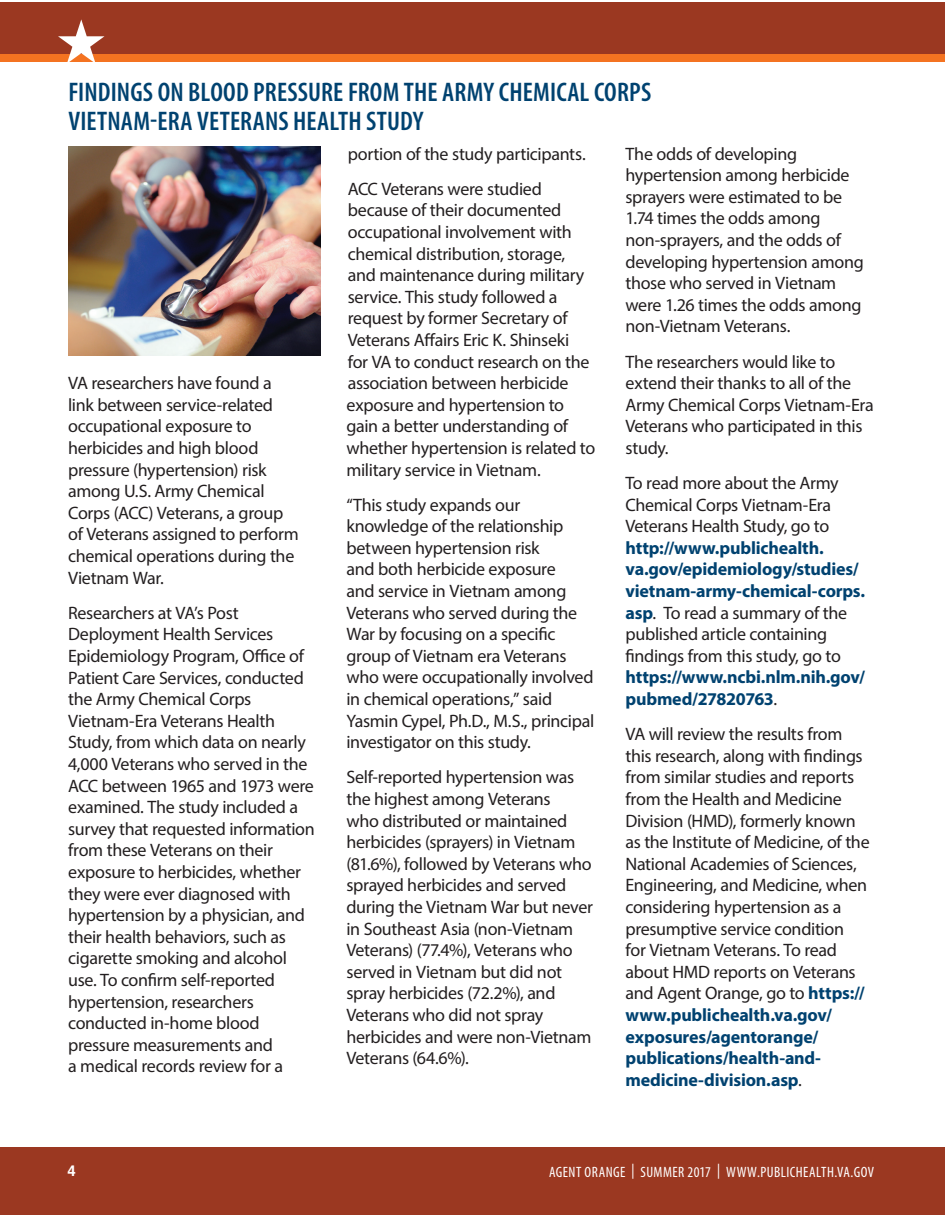
<style>
.page{position:relative;width:945px;height:1215px;background:#fff}
.page>*{position:absolute;margin:0;border:0;box-sizing:border-box;transform-origin:0 0}
.t1{font:600 condensed 27px/28.5px "Myriad Pro";letter-spacing:.005em;color:#004270}
.t2{font:18px/21.6px "Myriad Pro";letter-spacing:-.015em;color:#231f20}
.t3{font:condensed 15px "Myriad Pro";letter-spacing:.03em;color:#fff}
.t4{font:700 15px "Helvetica";color:#fff}
.s1{font-weight:700;color:#004270}
</style>
<div class="page">
<div style="left:932px;top:1148px;width:13px;height:67px;background:#9b3821"></div>
<div style="left:0;top:1148px;width:932px;height:67px;background:#9b3821"></div>
<img style="left:68px;top:146px;width:253px;height:209px">
<div style="left:0;top:14px;width:932px;height:48px;background:#f47321"></div>
<div style="left:0;top:2px;width:932px;height:51px;background:#9b3821"></div>
<svg style="left:58px;top:19px;width:47px;height:43px"></svg>
<div style="left:932px;top:14px;width:13px;height:48px;background:#f47321"></div>
<div style="left:932px;top:2px;width:13px;height:51px;background:#9b3821"></div>
<h2 class="t1" style="left:68px;top:77px;width:584px">FINDINGS ON BLOOD PRESSURE FROM THE ARMY CHEMICAL CORPS<br>VIETNAM-ERA VETERANS HEALTH STUDY</h2>
<p class="t2" style="left:68px;top:372px;width:232px">VA researchers have found a link between service-related occupational exposure to herbicides and high blood pressure (hypertension) risk among U.S. Army Chemical<br>Corps (ACC) Veterans, a group of Veterans assigned to perform chemical operations during the<br>Vietnam War.</p>
<p class="t2" style="left:68px;top:602px;width:248px">Researchers at VA’s Post<br>Deployment Health Services<br>Epidemiology Program, Office of<br>Patient Care Services, conducted the Army Chemical Corps<br>Vietnam-Era Veterans Health<br>Study, from which data on nearly<br>4,000 Veterans who served in the<br>ACC between 1965 and 1973 were examined. The study included a survey that requested information from these Veterans on their exposure to herbicides, whether they were ever diagnosed with hypertension by a physician, and their health behaviors, such as cigarette smoking and alcohol use. To confirm self-reported hypertension, researchers conducted in-home blood pressure measurements and<br>a medical records review for a</p>
<p class="t2" style="left:348px;top:136px;width:239px;line-height:35.1px">portion of the study participants.<br>ACC Veterans were studied</p>
<p class="t2" style="left:347px;top:199px;width:250px">because of their documented occupational involvement with chemical distribution, storage, and maintenance during military service. This study followed a request by former Secretary of<br>Veterans Affairs Eric K. Shinseki<br>for VA to conduct research on the association between herbicide exposure and hypertension to gain a better understanding of whether hypertension is related to military service in Vietnam.</p>
<p class="t2" style="left:347px;top:494px;width:249px">“This study expands our knowledge of the relationship between hypertension risk<br>and both herbicide exposure<br>and service in Vietnam among<br>Veterans who served during the<br>War by focusing on a specific group of Vietnam era Veterans who were occupationally involved in chemical operations,” said<br>Yasmin Cypel, Ph.D., M.S., principal investigator on this study.</p>
<p class="t2" style="left:347px;top:766px;width:248px">Self-reported hypertension was the highest among Veterans<br>who distributed or maintained herbicides (sprayers) in Vietnam (81.6%), followed by Veterans who sprayed herbicides and served during the Vietnam War but never in Southeast Asia (non-Vietnam<br>Veterans) (77.4%), Veterans who served in Vietnam but did not spray herbicides (72.2%), and<br>Veterans who did not spray herbicides and were non-Vietnam<br>Veterans (64.6%).</p>
<p class="t2" style="left:626px;top:143px;width:240px">The odds of developing hypertension among herbicide sprayers were estimated to be<br>1.74 times the odds among non-sprayers, and the odds of developing hypertension among those who served in Vietnam were 1.26 times the odds among non-Vietnam Veterans.</p>
<p class="t2" style="left:626px;top:350px;width:250px">The researchers would like to extend their thanks to all of the<br>Army Chemical Corps Vietnam-Era<br>Veterans who participated in this study.</p>
<p class="t2" style="left:626px;top:472px;width:241px">To read more about the Army<br>Chemical Corps Vietnam-Era<br>Veterans Health Study, go to <span class="s1">http://www.publichealth. va.gov/epidemiology/studies/ vietnam-army-chemical-corps. asp</span>. To read a summary of the published article containing findings from this study, go to <span class="s1">https://www.ncbi.nlm.nih.gov/ pubmed/27820763</span>.</p>
<p class="t2" style="left:626px;top:723px;width:246px">VA will review the results from this research, along with findings from similar studies and reports from the Health and Medicine<br>Division (HMD), formerly known as the Institute of Medicine, of the<br>National Academies of Sciences,<br>Engineering, and Medicine, when considering hypertension as a presumptive service condition<br>for Vietnam Veterans. To read about HMD reports on Veterans and Agent Orange, go to <span class="s1">https:// www.publichealth.va.gov/ exposures/agentorange/ publications/health-and&shy;medicine-division.asp</span>.</p>
<p class="t4" style="left:68px;top:1159px;width:10px">4</p>
<p class="t3" style="left:549px;top:1163px;width:326px">AGENT ORANGE | SUMMER 2017 | WWW.PUBLICHEALTH.VA.GOV</p>
</div>
